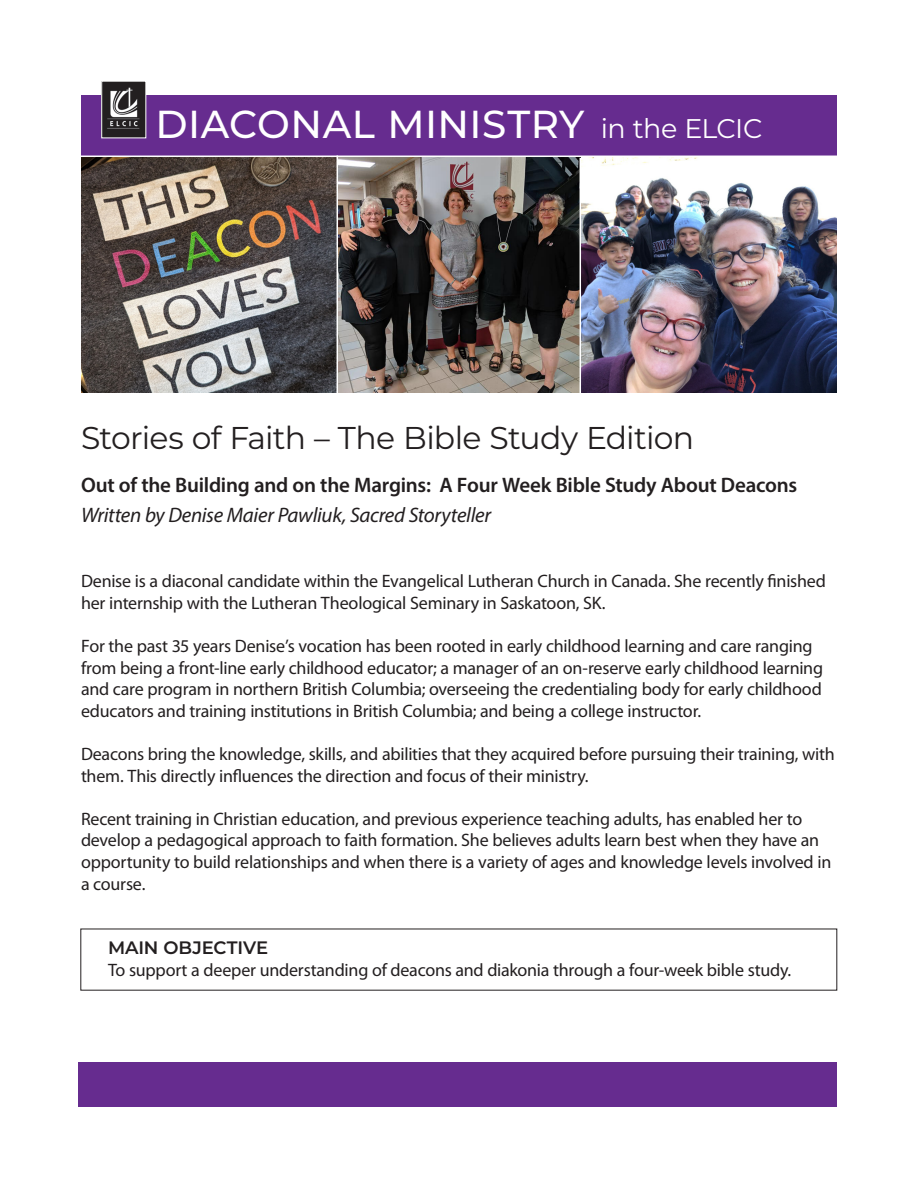
<style>
.page{position:relative;width:918px;height:1188px;background:#fff}
.page>*{position:absolute;margin:0;border:0;box-sizing:border-box;transform-origin:0 0}
.t1{font:500 39px "Montserrat";letter-spacing:.015em;color:#fff}
.Normal_wrd_1{font:31.5px "Montserrat";letter-spacing:-.025em;color:#231f20}
.Normal_wrd_1-2{font:600 21px "Myriad Pro";letter-spacing:-.01em;color:#231f20}
.Normal_wrd_1-3{font:italic 21px "Myriad Pro";letter-spacing:-.015em;color:#231f20}
.Normal_wrd_1-4{font:18px/21.6px "Myriad Pro";letter-spacing:-.015em;color:#231f20}
.Normal_wrd_1-5{font:600 18px "Montserrat";letter-spacing:-.005em;color:#231f20}
.s1{font-weight:400;font-size:27px}
</style>
<div class="page">
<img style="left:81px;top:158px;width:756px;height:235px">
<div style="left:81px;top:95px;width:756px;height:62px;background:#662c8f"></div>
<div style="left:79px;top:1062px;width:758px;height:45px;background:#662c8f"></div>
<hr style="left:337px;top:156px;width:1px;height:241px;background:#fff">
<hr style="left:580px;top:158px;width:1px;height:242px;background:#fff">
<hr style="left:81px;top:156px;width:762px;height:1px;background:#fff">
<img style="left:104px;top:83px;width:40px;height:53px">
<p class="t1" style="left:155px;top:97px;width:609px">DIACONAL MINISTRY <span class="s1">in the ELCIC</span></p>
<p class="Normal_wrd_1" style="left:81px;top:416px;width:615px">Stories of Faith – The Bible Study Edition</p>
<p class="Normal_wrd_1-2" style="left:81px;top:472px;width:718px">Out of the Building and on the Margins: A Four Week Bible Study About Deacons</p>
<p class="Normal_wrd_1-3" style="left:81px;top:502px;width:412px">Written by Denise Maier Pawliuk, Sacred Storyteller</p>
<p class="Normal_wrd_1-4" style="left:81px;top:570px;width:746px">Denise is a diaconal candidate within the Evangelical Lutheran Church in Canada. She recently finished her internship with the Lutheran Theological Seminary in Saskatoon, SK.</p>
<p class="Normal_wrd_1-4" style="left:81px;top:635px;width:744px">For the past 35 years Denise’s vocation has been rooted in early childhood learning and care ranging from being a front-line early childhood educator; a manager of an on-reserve early childhood learning and care program in northern British Columbia; overseeing the credentialing body for early childhood educators and training institutions in British Columbia; and being a college instructor.</p>
<p class="Normal_wrd_1-4" style="left:81px;top:743px;width:755px">Deacons bring the knowledge, skills, and abilities that they acquired before pursuing their training, with them. This directly influences the direction and focus of their ministry.</p>
<p class="Normal_wrd_1-4" style="left:81px;top:808px;width:752px">Recent training in Christian education, and previous experience teaching adults, has enabled her to develop a pedagogical approach to faith formation. She believes adults learn best when they have an opportunity to build relationships and when there is a variety of ages and knowledge levels involved in a course.</p>
<p class="Normal_wrd_1-5" style="left:108px;top:935px;width:162px">MAIN OBJECTIVE</p>
<p class="Normal_wrd_1-4" style="left:108px;top:959px;width:685px">To support a deeper understanding of deacons and diakonia through a four-week bible study.</p>
</div>
